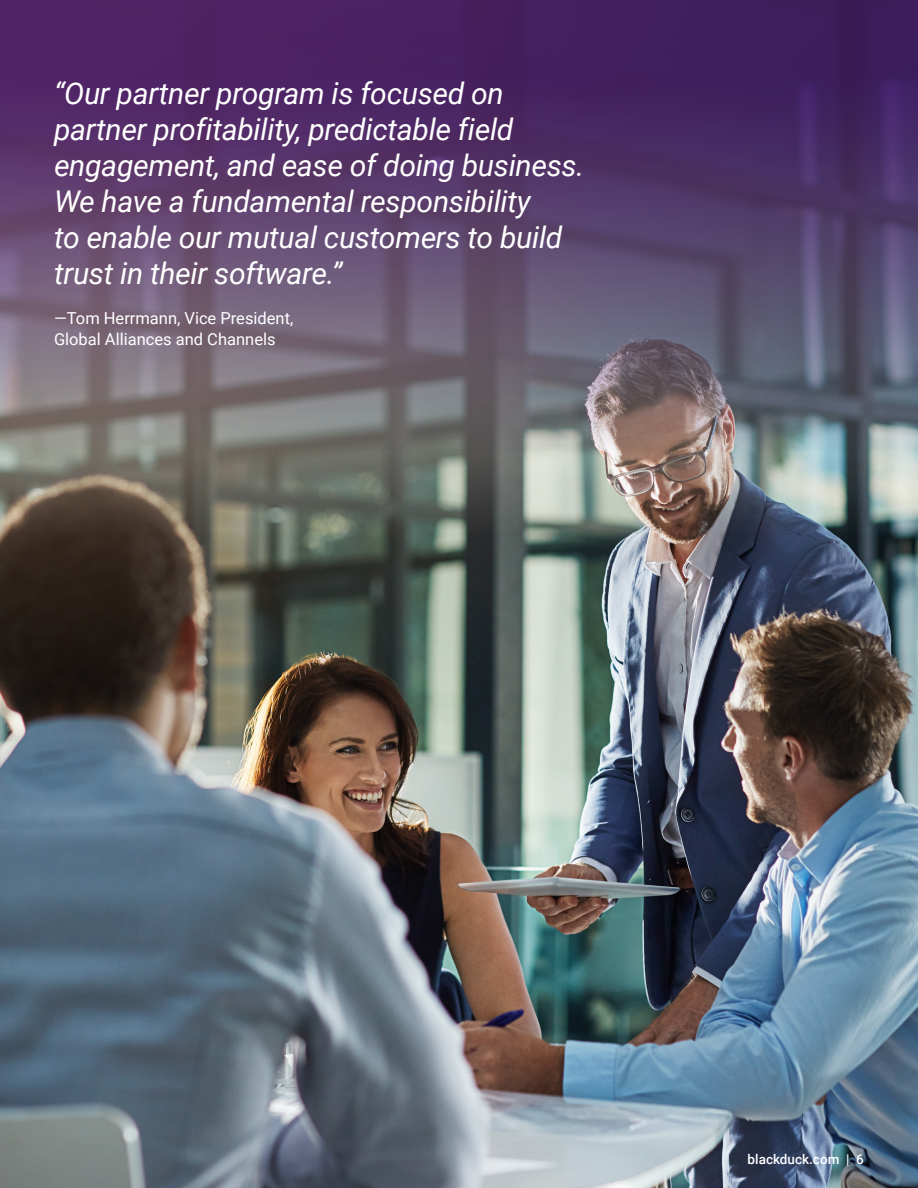
<style>
.page{position:relative;width:918px;height:1188px;background:#fff}
.page>*{position:absolute;margin:0;border:0;box-sizing:border-box;transform-origin:0 0}
.PULL_QUOTE{font:italic 30px/36px "Roboto";letter-spacing:-.01em;color:#fff}
.QUOTE_ATTRIBUTION{font:16.5px/21px "Roboto";color:#fff}
.t1{font:500 13.5px "Roboto";color:#fff}
</style>
<div class="page">
<img style="left:0;top:535px;width:918px;height:653px">
<img style="left:0;top:451px;width:918px;height:84px">
<svg style="left:0;top:0;width:918px;height:451px;background:#5d476d"></svg>
<p class="PULL_QUOTE" style="left:54px;top:74px;width:532px">“Our partner program is focused on partner profitability, predictable field engagement, and ease of doing business.<br>We have a fundamental responsibility<br>to enable our mutual customers to build trust in their software.”</p>
<p class="QUOTE_ATTRIBUTION" style="left:54px;top:307px;width:241px">—Tom Herrmann, Vice President,<br>Global Alliances and Channels</p>
<p class="t1" style="left:748px;top:1149px;width:118px">blackduck.com | 6</p>
</div>
